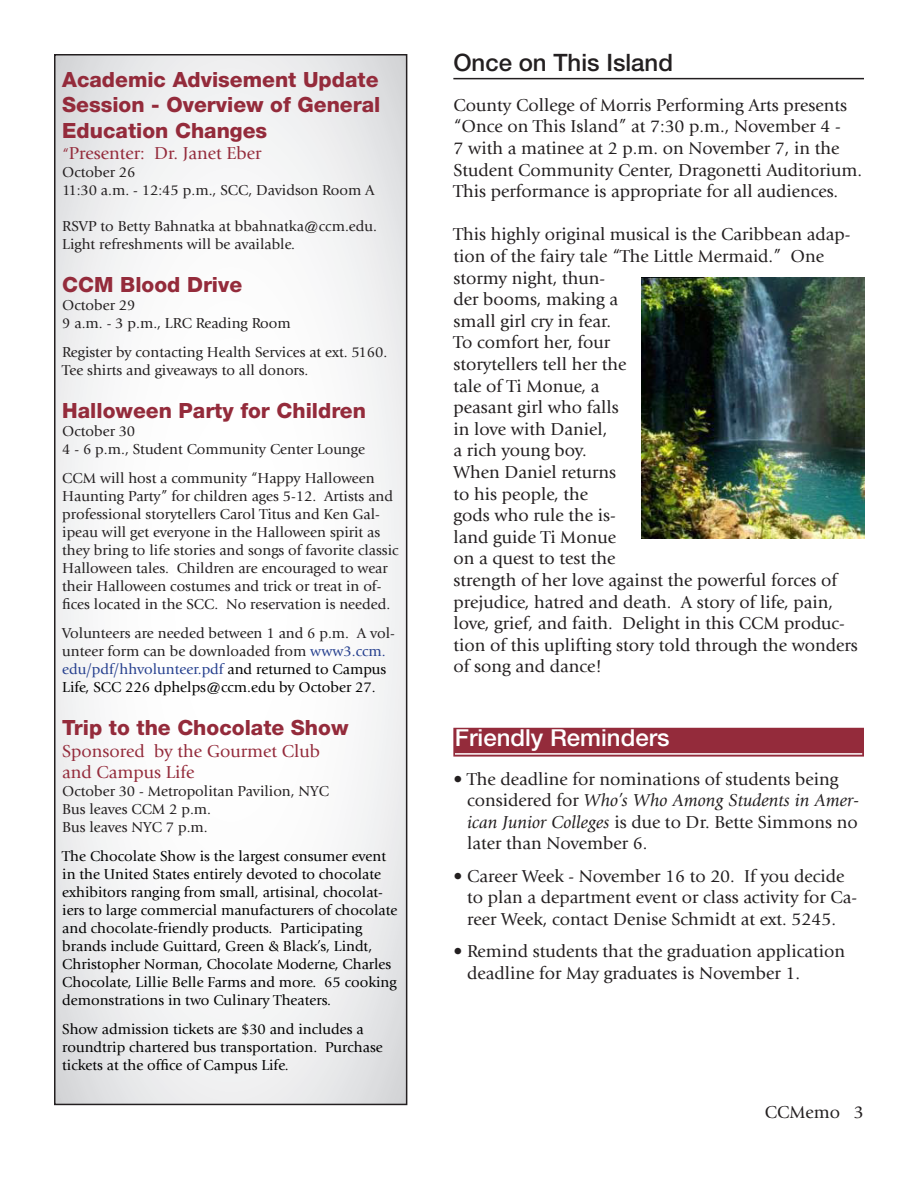
<style>
.page{position:relative;width:918px;height:1188px;background:#fff}
.page>*{position:absolute;margin:0;border:0;box-sizing:border-box;transform-origin:0 0}
.Article_Headers{font:500 24px "Helvetica Neue LT Std";color:#fff}
.Article_Headers-2{font:500 24px "Helvetica Neue LT Std";color:#231f20}
.Event_Sub_Titles{font:800 21px/25.2px "Helvetica Neue LT Std";color:#942b3b;text-align:justify}
.Article_Text{font:18px/21.6px "Giovanni Std";color:#231f20}
.Event_Sub_Titles-2{font:18px/21.6px "Giovanni Std";color:#942b3b}
.Event_Info{font:15px/18px "Giovanni Std";color:#231f20}
.Event_Info-2{font:15px/18px "Giovanni Std";color:#000}
.s1{font-size:15px}
.s2{color:#253f8e}
.s3{color:#000}
.s4{font-style:italic}
</style>
<div class="page">
<hr style="left:453px;top:78px;width:411px;height:1px;background:#231f20">
<svg style="left:57px;top:57px;width:347px;height:1045px"></svg>
<div style="left:54px;top:54px;width:353px;height:1051px;border:2px solid #231f20"></div>
<img style="left:642px;top:277px;width:222px;height:262px">
<div style="left:454px;top:729px;width:409px;height:27px;background:#942b3b"></div>
<hr style="left:455px;top:753px;width:408px;height:2px;background:#fff">
<div style="left:453px;top:728px;width:411px;height:29px;border:2px solid #942b3b"></div>
<p class="Event_Sub_Titles" style="left:62px;top:67px;width:320px">Academic Advisement Update Session - Overview of General Education Changes</p>
<p class="Event_Sub_Titles-2" style="left:62px;top:143px;width:201px"><span class="s1">“</span>Presenter: Dr. Janet Eber</p>
<p class="Event_Info" style="left:62px;top:163px;width:75px">October 26</p>
<p class="Event_Info" style="left:62px;top:181px;width:314px">11:30 a.m. - 12:45 p.m., SCC, Davidson Room A</p>
<p class="Event_Info" style="left:62px;top:217px;width:316px">RSVP to Betty Bahnatka at bbahnatka@ccm.edu.<br>Light refreshments will be available.</p>
<p class="Event_Sub_Titles" style="left:62px;top:272px;width:182px">CCM Blood Drive</p>
<p class="Event_Info" style="left:62px;top:297px;width:75px">October 29</p>
<p class="Event_Info" style="left:62px;top:315px;width:230px">9 a.m. - 3 p.m., LRC Reading Room</p>
<p class="Event_Info" style="left:62px;top:343px;width:327px">Register by contacting Health Services at ext. 5160.<br>Tee shirts and giveaways to all donors.</p>
<p class="Event_Sub_Titles" style="left:62px;top:398px;width:305px">Halloween Party for Children</p>
<p class="Event_Info" style="left:62px;top:423px;width:75px">October 30</p>
<p class="Event_Info" style="left:62px;top:441px;width:304px">4 - 6 p.m., Student Community Center Lounge</p>
<p class="Event_Info" style="left:62px;top:469px;width:338px">CCM will host a community “Happy Halloween Haunting Party” for children ages 5-12. Artists and professional storytellers Carol Titus and Ken Gal&shy;ipeau will get everyone in the Halloween spirit as they bring to life stories and songs of favorite classic Halloween tales. Children are encouraged to wear their Halloween costumes and trick or treat in of&shy;fices located in the SCC. No reservation is needed.</p>
<p class="Event_Info" style="left:62px;top:624px;width:334px">Volunteers are needed between 1 and 6 p.m. A vol&shy;unteer form can be downloaded from <span class="s2">www3.ccm. edu/pdf/hhvolunteer.pdf</span> <span class="s3">and returned to Campus Life, SCC 226 dphelps@ccm.edu by October 27.</span></p>
<p class="Event_Sub_Titles" style="left:62px;top:715px;width:288px">Trip to the Chocolate Show</p>
<p class="Event_Sub_Titles-2" style="left:62px;top:740px;width:259px">Sponsored by the Gourmet Club and Campus Life</p>
<p class="Event_Info" style="left:62px;top:783px;width:268px">October 30 - Metropolitan Pavilion, NYC</p>
<p class="Event_Info" style="left:62px;top:801px;width:150px">Bus leaves CCM 2 p.m.</p>
<p class="Event_Info" style="left:62px;top:819px;width:147px">Bus leaves NYC 7 p.m.</p>
<p class="Event_Info-2" style="left:62px;top:847px;width:337px">The Chocolate Show is the largest consumer event in the United States entirely devoted to chocolate exhibitors ranging from small, artisinal, chocolat&shy;iers to large commercial manufacturers of chocolate and chocolate-friendly products. Participating brands include Guittard, Green &amp; Black’s, Lindt, Christopher Norman, Chocolate Moderne, Charles Chocolate, Lillie Belle Farms and more. 65 cooking demonstrations in two Culinary Theaters.</p>
<p class="Event_Info-2" style="left:62px;top:1020px;width:322px">Show admission tickets are $30 and includes a roundtrip chartered bus transportation. Purchase tickets at the office of Campus Life.</p>
<p class="Article_Headers-2" style="left:453px;top:48px;width:221px">Once on This Island</p>
<p class="Article_Text" style="left:453px;top:94px;width:410px">County College of Morris Performing Arts presents “Once on This Island” at 7:30 p.m., November 4 -<br>7 with a matinee at 2 p.m. on November 7, in the Student Community Center, Dragonetti Auditorium.<br>This performance is appropriate for all audiences.</p>
<p class="Article_Text" style="left:453px;top:224px;width:406px">This highly original musical is the Caribbean adap&shy;tion of the fairy tale “The Little Mermaid.” One stormy night, thun-<br>der booms, making a<br>small girl cry in fear.<br>To comfort her, four<br>storytellers tell her the<br>tale of Ti Monue, a<br>peasant girl who falls<br>in love with Daniel,<br>a rich young boy.<br>When Daniel returns<br>to his people, the<br>gods who rule the is-<br>land guide Ti Monue<br>on a quest to test the<br>strength of her love against the powerful forces of prejudice, hatred and death. A story of life, pain, love, grief, and faith. Delight in this CCM produc&shy;tion of this uplifting story told through the wonders of song and dance!</p>
<p class="Article_Headers" style="left:455px;top:724px;width:216px">Friendly Reminders</p>
<p class="Article_Text" style="left:467px;top:768px;width:394px;text-indent:-14px">• The deadline for nominations of students being considered for <span class="s4">Who’s Who Among Students in Amer&shy;ican Junior Colleges</span> is due to Dr. Bette Simmons no later than November 6.</p>
<p class="Article_Text" style="left:467px;top:865px;width:392px;text-indent:-14px">• Career Week - November 16 to 20. If you decide to plan a department event or class activity for Ca&shy;reer Week, contact Denise Schmidt at ext. 5245.</p>
<p class="Article_Text" style="left:467px;top:941px;width:379px;text-indent:-14px">• Remind students that the graduation application deadline for May graduates is November 1.</p>
<p class="Article_Text" style="left:765px;top:1102px;width:101px">CCMemo 3</p>
</div>
